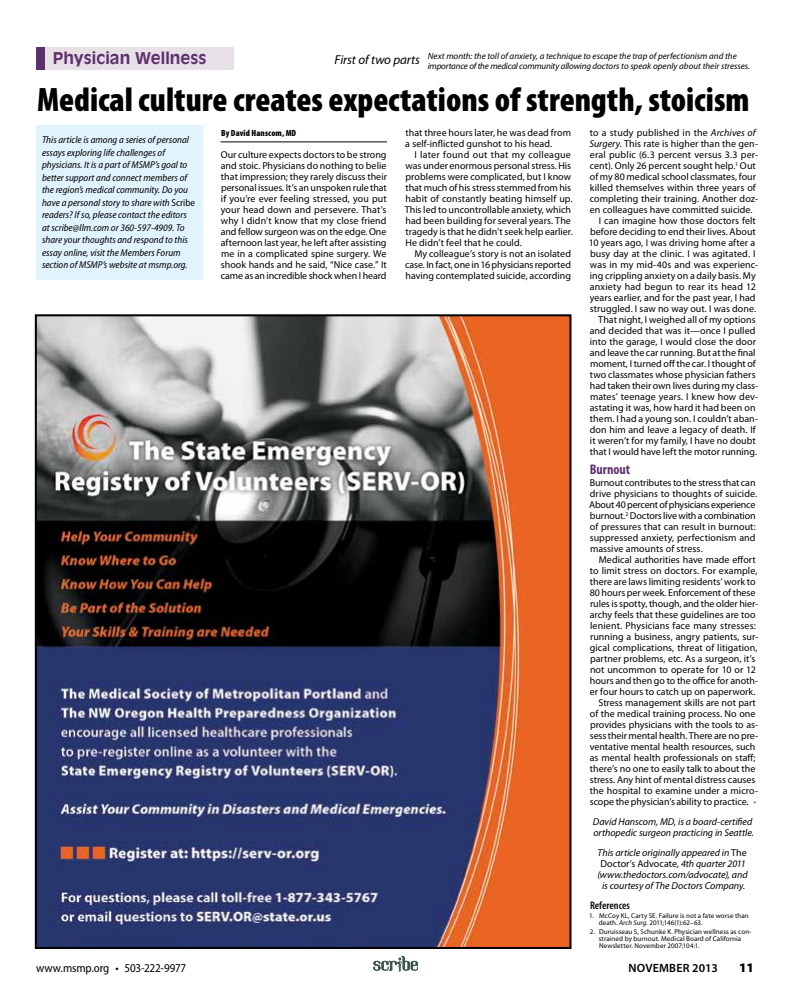
<style>
.page{position:relative;width:792px;height:1008px;background:#fff}
.page>*{position:absolute;margin:0;border:0;box-sizing:border-box;transform-origin:0 0}
.t1{font:900 condensed 34px "Myriad Pro";color:#000}
.t2{font:700 16px "Antique Olive Std";letter-spacing:.005em;color:#5f316c}
.t3{font:700 condensed 14px "Myriad Pro";color:#5f316c}
.t4{font:italic 13px "Myriad Pro";letter-spacing:-.01em;color:#000}
.t5{font:900 13px "Myriad Pro";color:#000}
.t6{font:semi-condensed 12px "Myriad Pro";letter-spacing:-.01em;color:#000}
.t7{font:600 12px "Myriad Pro";letter-spacing:.015em;color:#000}
.t8{font:600 condensed 11px "Myriad Pro";color:#000}
.t9{font:10px/11px "Myriad Pro";color:#000}
.t10{font:italic semi-condensed 10px/12.5px "Myriad Pro";color:#000}
.t11{font:italic 10px/11px "Myriad Pro";color:#000}
.t12{font:10px "Myriad Pro";letter-spacing:.02em;color:#000}
.t13{font:italic 9px/10px "Myriad Pro";color:#000}
.t14{font:900 condensed 9px "Myriad Pro";letter-spacing:.015em;color:#000}
.t15{font:7px/7px "Myriad Pro";letter-spacing:.01em;color:#000}
.s1{font-style:normal}
.s2{font-style:italic}
.s3{color:#5e8679}
</style>
<div class="page">
<svg style="left:373px;top:956px;width:45px;height:16px"></svg>
<div style="left:42px;top:47px;width:192px;height:22px;background:#e7e0e6"></div>
<hr style="left:220px;top:141px;width:167px;height:1px;background:#000">
<div style="left:36px;top:47px;width:9px;height:22px;background:#5f316c"></div>
<div style="left:36px;top:125px;width:166px;height:155px;background:#e1f4fd"></div>
<img style="left:38px;top:317px;width:530px;height:629px">
<div style="left:35px;top:314px;width:536px;height:635px;border:2px solid #000"></div>
<h2 class="t2" style="left:53px;top:48px;width:155px">Physician Wellness</h2>
<h1 class="t1" style="left:37px;top:81px;width:714px">Medical culture creates expectations of strength, stoicism</h1>
<p class="t13" style="left:428px;top:50px;width:324px">Next month: the toll of anxiety, a technique to escape the trap of perfectionism and the importance of the medical community allowing doctors to speak openly about their stresses.</p>
<h3 class="t4" style="left:335px;top:52px;width:87px">First of two parts</h3>
<p class="t10" style="left:42px;top:134px;width:155px">This article is among a series of personal essays exploring life challenges of physicians. It is a part of MSMP’s goal to better support and connect members of the region’s medical community. Do you have a personal story to share with <span class="s1">Scribe </span>readers? If so, please contact the editors at scribe@llm.com or 360-597-4909. To share your thoughts and respond to this essay online, visit the Members Forum section of MSMP’s website at msmp.org.</p>
<p class="t14" style="left:221px;top:128px;width:77px">By David Hanscom, MD</p>
<p class="t9" style="left:221px;top:149px;width:168px;text-align:justify">Our culture expects doctors to be strong and stoic. Physicians do nothing to belie that impression; they rarely discuss their personal issues. It’s an unspoken rule that if you’re ever feeling stressed, you put your head down and persevere. That’s why I didn’t know that my close friend and fellow surgeon was on the edge. One afternoon last year, he left after assisting me in a complicated spine surgery. We shook hands and he said, “Nice case.” It came as an incredible shock when I heard</p>
<p class="t9" style="left:405px;top:127px;width:167px">that three hours later, he was dead from a self-inflicted gunshot to his head.</p>
<p class="t9" style="left:405px;top:149px;width:169px;text-indent:10px">I later found out that my colleague was under enormous personal stress. His problems were complicated, but I know that much of his stress stemmed from his habit of constantly beating himself up.<br>This led to uncontrollable anxiety, which had been building for several years. The tragedy is that he didn’t seek help earlier.<br>He didn’t feel that he could.</p>
<p class="t9" style="left:405px;top:248px;width:167px;text-align:justify;text-indent:9px">My colleague’s story is not an isolated case. In fact, one in 16 physicians reported having contemplated suicide, according</p>
<p class="t9" style="left:590px;top:127px;width:167px">to a study published in the <span class="s2">Archives of</span></p>
<p class="t9" style="left:589px;top:138px;width:170px"><span class="s2">Surgery</span>. This rate is higher than the gen-</p>
<p class="t12" style="left:590px;top:149px;width:170px">eral public (6.3 percent versus 3.3 per-</p>
<p class="t9" style="left:590px;top:160px;width:168px">cent). Only 26 percent sought help.<sup>1</sup> Out</p>
<p class="t9" style="left:590px;top:171px;width:168px">of my 80 medical school classmates, four</p>
<p class="t9" style="left:590px;top:182px;width:167px">killed themselves within three years of</p>
<p class="t9" style="left:590px;top:193px;width:170px">completing their training. Another doz-</p>
<p class="t9" style="left:590px;top:204px;width:164px">en colleagues have committed suicide.</p>
<p class="t9" style="left:599px;top:215px;width:158px">I can imagine how those doctors felt</p>
<p class="t9" style="left:590px;top:226px;width:167px">before deciding to end their lives. About</p>
<p class="t9" style="left:589px;top:237px;width:168px">10 years ago, I was driving home after a</p>
<p class="t9" style="left:590px;top:248px;width:167px">busy day at the clinic. I was agitated. I</p>
<p class="t9" style="left:590px;top:259px;width:170px">was in my mid-40s and was experienc-</p>
<p class="t9" style="left:590px;top:270px;width:167px">ing crippling anxiety on a daily basis. My</p>
<p class="t12" style="left:590px;top:281px;width:168px">anxiety had begun to rear its head 12</p>
<p class="t9" style="left:590px;top:292px;width:167px">years earlier, and for the past year, I had</p>
<p class="t9" style="left:590px;top:303px;width:168px">struggled. I saw no way out. I was done.</p>
<p class="t9" style="left:598px;top:314px;width:159px">That night, I weighed all of my options</p>
<p class="t9" style="left:590px;top:325px;width:167px">and decided that was it—once I pulled</p>
<p class="t9" style="left:590px;top:336px;width:168px">into the garage, I would close the door</p>
<p class="t9" style="left:590px;top:347px;width:167px">and leave the car running. But at the final</p>
<p class="t9" style="left:590px;top:358px;width:167px">moment, I turned off the car. I thought of</p>
<p class="t9" style="left:590px;top:369px;width:167px">two classmates whose physician fathers</p>
<p class="t9" style="left:590px;top:380px;width:170px">had taken their own lives during my class-</p>
<p class="t9" style="left:590px;top:391px;width:170px">mates’ teenage years. I knew how dev-</p>
<p class="t9" style="left:590px;top:402px;width:167px">astating it was, how hard it had been on</p>
<p class="t9" style="left:590px;top:413px;width:170px">them. I had a young son. I couldn’t aban-</p>
<p class="t9" style="left:590px;top:424px;width:167px">don him and leave a legacy of death. If</p>
<p class="t9" style="left:590px;top:435px;width:167px">it weren’t for my family, I have no doubt</p>
<p class="t9" style="left:590px;top:446px;width:169px">that I would have left the motor running.</p>
<h3 class="t3" style="left:590px;top:460px;width:42px">Burnout</h3>
<p class="t9" style="left:589px;top:477px;width:170px">Burnout contributes to the stress that can drive physicians to thoughts of suicide.<br>About 40 percent of physicians experience burnout.<sup>2</sup> Doctors live with a combination of pressures that can result in burnout: suppressed anxiety, perfectionism and massive amounts of stress.</p>
<p class="t9" style="left:590px;top:554px;width:170px;text-align:right">Medical authorities have made effort<br>to limit stress on doctors. For example, there are laws limiting residents’ work to 80 hours per week. Enforcement of these rules is spotty, though, and the older hier&shy;archy feels that these guidelines are too lenient. Physicians face many stresses: running a business, angry patients, sur&shy;gical complications, threat of litigation, partner problems, etc. As a surgeon, it’s not uncommon to operate for 10 or 12 hours and then go to the office for anoth&shy;er four hours to catch up on paperwork.<br>Stress management skills are not part<br>of the medical training process. No one provides physicians with the tools to as&shy;sess their mental health. There are no pre&shy;ventative mental health resources, such as mental health professionals on staff; there’s no one to easily talk to about the stress. Any hint of mental distress causes the hospital to examine under a micro&shy;scope the physician’s ability to practice. <span class="s3">•</span></p>
<p class="t11" style="left:593px;top:816px;width:163px">David Hanscom, MD, is a board-certified orthopedic surgeon practicing in Seattle.</p>
<p class="t11" style="left:597px;top:847px;width:152px;text-align:center">This article originally appeared in <span class="s1">The Doctor’s Advocate</span>, 4th quarter 2011 (www.thedoctors.com/advocate), and is courtesy of The Doctors Company.</p>
<p class="t8" style="left:590px;top:900px;width:41px">References</p>
<p class="t15" style="left:599px;top:912px;width:152px;text-indent:-9px">1. McCoy KL, Carty SE. Failure is not a fate worse than death. <span class="s2">Arch Surg.</span> 2011;146(1):62–63.</p>
<p class="t15" style="left:599px;top:928px;width:154px;text-indent:-9px">2. Duruisseau S, Schunke K. Physician wellness as con&shy;strained by burnout. Medical Board of California<br>Newsletter. November 2007;104:1.</p>
<p class="t6" style="left:36px;top:961px;width:152px">www.msmp.org • 503-222-9977</p>
<p class="t7" style="left:629px;top:960px;width:91px">NOVEMBER 2013</p>
<h3 class="t5" style="left:739px;top:959px;width:16px">11</h3>
</div>
